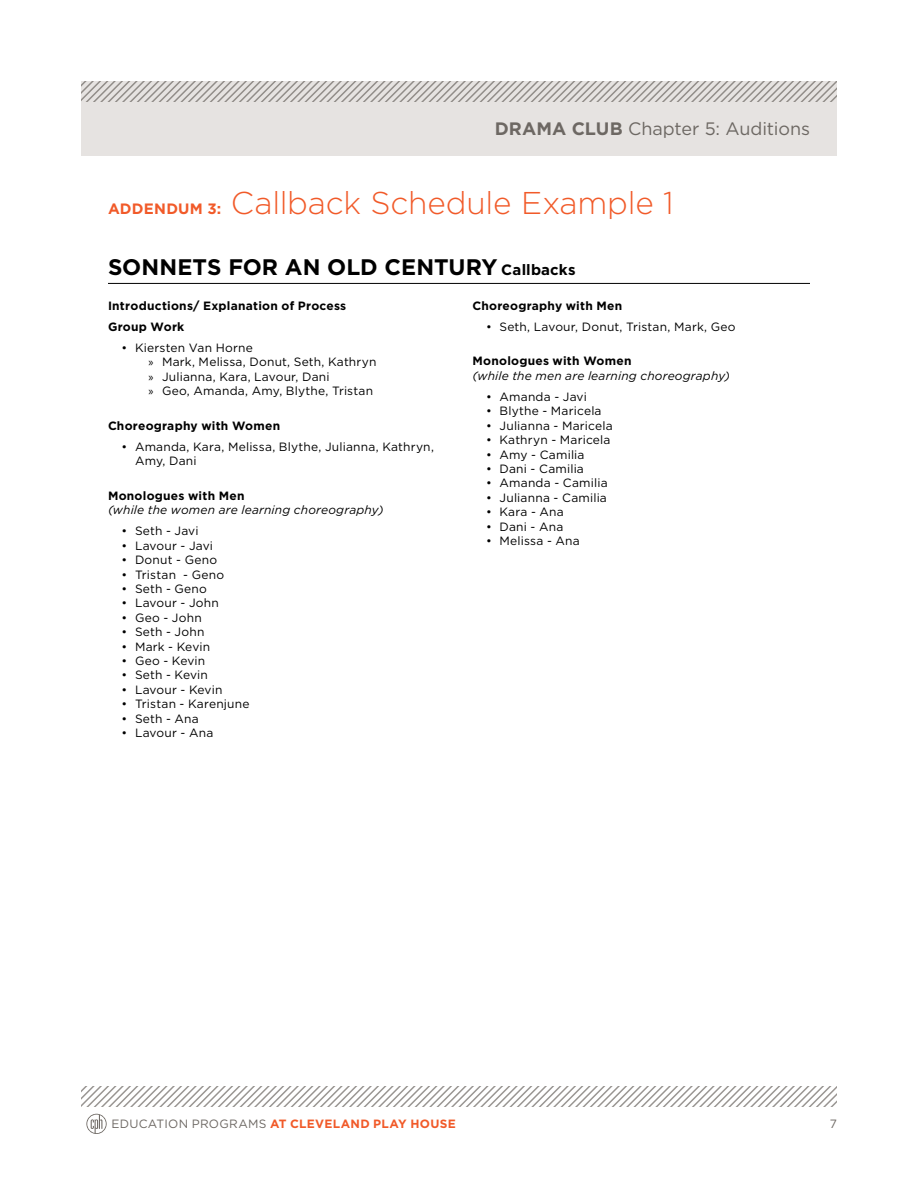
<style>
.page{position:relative;width:918px;height:1188px;background:#fff}
.page>*{position:absolute;margin:0;border:0;box-sizing:border-box;transform-origin:0 0}
.t1{font:300 31.5px "Gotham";letter-spacing:-.005em;color:#f15a29}
.t2{font:700 22.5px "Gotham";color:#000}
.t3{font:18px "Gotham";letter-spacing:-.005em;color:#6d6863}
.t4{font:12px/14.4px "Gotham";letter-spacing:.015em;color:#000}
.t5{font:700 12px/21.1px "Gotham";letter-spacing:.02em;color:#000}
.t6{font:italic 12px "Gotham";letter-spacing:.015em;color:#000}
.t7{font:700 12px "Gotham";letter-spacing:.025em;color:#f15a29}
.t8{font:12px "Gotham";color:#6d6863}
.s1{font-weight:700}
.s2{font-weight:700;font-size:15px}
.s3{font-size:15px}
.s4{font-family:"Myriad Pro"}
.s5{font-weight:400;color:#6d6863}
</style>
<div class="page">
<div style="left:81px;top:81px;width:756px;height:74px;background:#e6e3e1"></div>
<svg style="left:81px;top:1087px;width:756px;height:20px"></svg>
<svg style="left:86px;top:1114px;width:21px;height:20px"></svg>
<svg style="left:81px;top:81px;width:756px;height:20px"></svg>
<hr style="left:108px;top:283px;width:702px;height:1px;background:#000">
<h3 class="t3" style="left:495px;top:118px;width:317px"><span class="s1">DRAMA CLUB</span> Chapter 5: Auditions</h3>
<h1 class="t1" style="left:108px;top:183px;width:567px"><span class="s2">ADDENDUM 3:</span> Callback Schedule Example 1</h1>
<h2 class="t2" style="left:108px;top:252px;width:469px">SONNETS FOR AN OLD CENTURY <span class="s3">Callbacks</span></h2>
<p class="t5" style="left:108px;top:295px;width:240px">Introductions/ Explanation of Process<br>Group Work</p>
<p class="t4" style="left:148px;top:340px;width:229px;text-indent:-27px">• Kiersten Van Horne<br><span class="s4">»</span> Mark, Melissa, Donut, Seth, Kathryn <span class="s4">»</span> Julianna, Kara, Lavour, Dani<br><span class="s4">»</span> Geo, Amanda, Amy, Blythe, Tristan</p>
<p class="t5" style="left:108px;top:415px;width:174px">Choreography with Women</p>
<p class="t4" style="left:135px;top:439px;width:301px;text-indent:-14px">• Amanda, Kara, Melissa, Blythe, Julianna, Kathryn,<br>Amy, Dani</p>
<p class="t5" style="left:108px;top:485px;width:138px">Monologues with Men</p>
<p class="t6" style="left:108px;top:502px;width:277px">(while the women are learning choreography)</p>
<p class="t4" style="left:122px;top:524px;width:79px">• Seth - Javi</p>
<p class="t4" style="left:122px;top:538px;width:93px">• Lavour - Javi</p>
<p class="t4" style="left:122px;top:553px;width:97px">• Donut - Geno</p>
<p class="t4" style="left:122px;top:567px;width:104px">• Tristan - Geno</p>
<p class="t4" style="left:122px;top:581px;width:87px">• Seth - Geno</p>
<p class="t4" style="left:122px;top:596px;width:99px">• Lavour - John</p>
<p class="t4" style="left:122px;top:610px;width:82px">• Geo - John</p>
<p class="t4" style="left:122px;top:625px;width:84px">• Seth - John</p>
<p class="t4" style="left:122px;top:639px;width:90px">• Mark - Kevin</p>
<p class="t4" style="left:122px;top:653px;width:85px">• Geo - Kevin</p>
<p class="t4" style="left:122px;top:668px;width:88px">• Seth - Kevin</p>
<p class="t4" style="left:122px;top:682px;width:102px">• Lavour - Kevin</p>
<p class="t4" style="left:122px;top:697px;width:130px">• Tristan - Karenjune</p>
<p class="t4" style="left:122px;top:711px;width:79px">• Seth - Ana</p>
<p class="t4" style="left:122px;top:725px;width:93px">• Lavour - Ana</p>
<p class="t5" style="left:472px;top:295px;width:151px">Choreography with Men</p>
<p class="t4" style="left:486px;top:319px;width:251px">• Seth, Lavour, Donut, Tristan, Mark, Geo</p>
<p class="t5" style="left:472px;top:350px;width:161px">Monologues with Women</p>
<p class="t6" style="left:472px;top:368px;width:259px">(while the men are learning choreography)</p>
<p class="t4" style="left:486px;top:389px;width:102px">• Amanda - Javi</p>
<p class="t4" style="left:486px;top:404px;width:117px">• Blythe - Maricela</p>
<p class="t4" style="left:486px;top:418px;width:128px">• Julianna - Maricela</p>
<p class="t4" style="left:486px;top:432px;width:126px">• Kathryn - Maricela</p>
<p class="t4" style="left:486px;top:447px;width:100px">• Amy - Camilia</p>
<p class="t4" style="left:486px;top:461px;width:99px">• Dani - Camilia</p>
<p class="t4" style="left:486px;top:476px;width:123px">• Amanda - Camilia</p>
<p class="t4" style="left:486px;top:490px;width:122px">• Julianna - Camilia</p>
<p class="t4" style="left:486px;top:504px;width:79px">• Kara - Ana</p>
<p class="t4" style="left:486px;top:519px;width:79px">• Dani - Ana</p>
<p class="t4" style="left:486px;top:533px;width:95px">• Melissa - Ana</p>
<p class="t7" style="left:111px;top:1116px;width:346px"><span class="s5">EDUCATION PROGRAMS</span> AT CLEVELAND PLAY HOUSE</p>
<p class="t8" style="left:830px;top:1116px;width:9px">7</p>
</div>
